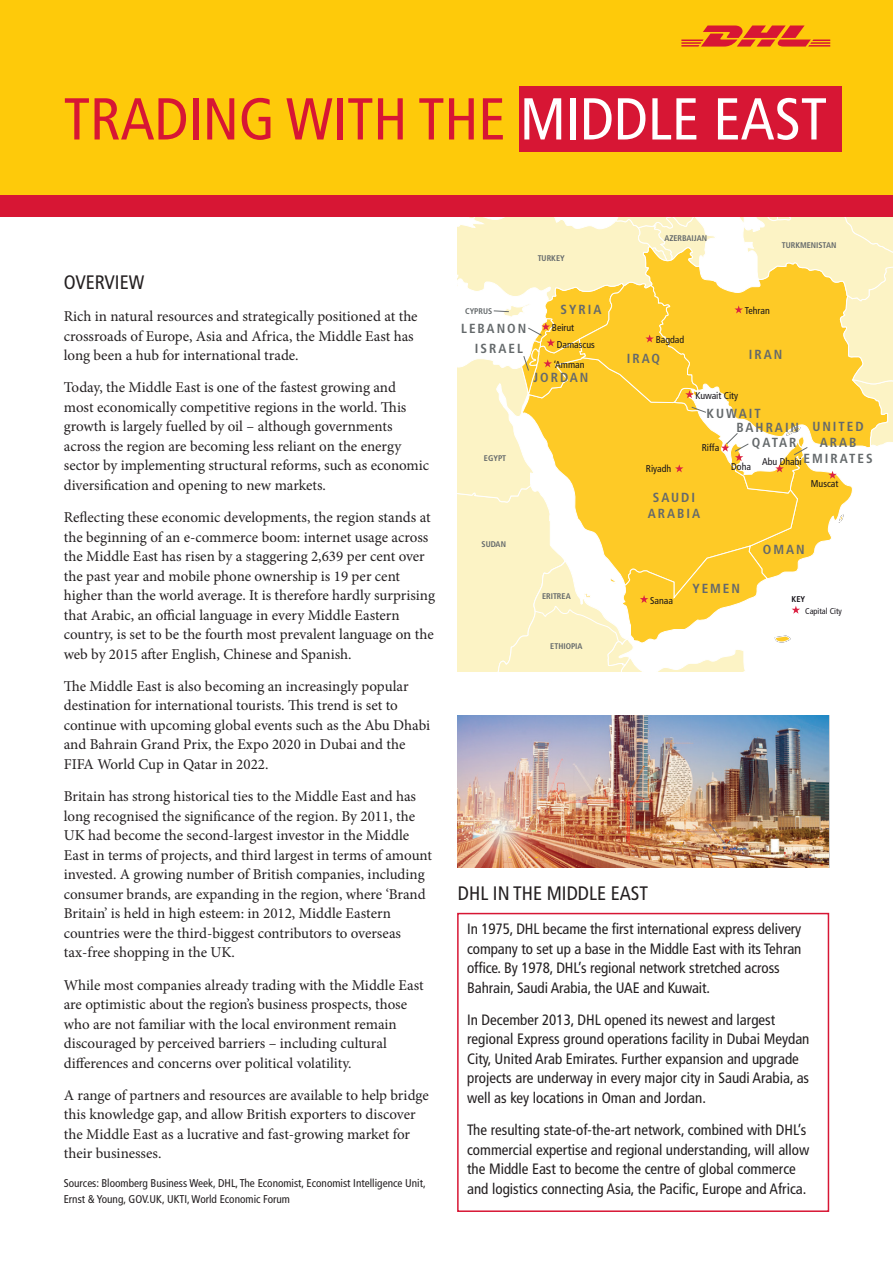
<style>
.page{position:relative;width:893px;height:1263px;background:#fff}
.page>*{position:absolute;margin:0;border:0;box-sizing:border-box;transform-origin:0 0}
.t1{font:condensed 59.1px "Frutiger";color:#d71634}
.t2{font:condensed 19.5px "Frutiger";color:#231f20}
.t3{font:15px/19.5px "Minion Pro";color:#231f20}
.t4{font:condensed 15px/19.5px "Frutiger";color:#231f20}
.t5{font:700 condensed 13.2px/15.8px "Frutiger";letter-spacing:.15em;color:#64696b;text-align:center}
.t6{font:condensed 11.25px/15.9px "Frutiger";color:#231f20}
.t7{font:condensed 9.9px "Frutiger";color:#17141a}
.t8{font:condensed 8.4px/11.2px "Frutiger";color:#17141a}
.t9{font:700 condensed 8.25px "Frutiger";color:#64696b}
.s1{color:#fff}
.s2{font-weight:700}
</style>
<div class="page">
<div style="left:0;top:0;width:893px;height:196px;background:#feca0a"></div>
<svg style="left:681px;top:26px;width:149px;height:21px"></svg>
<div style="left:519px;top:86px;width:323px;height:66px;background:#d71634"></div>
<img style="left:457px;top:715px;width:372px;height:152px">
<svg style="left:458px;top:217px;width:435px;height:455px"></svg>
<div style="left:457px;top:913px;width:372px;height:299px;border:2px solid #d71634"></div>
<div style="left:0;top:196px;width:893px;height:21px;background:#d71634"></div>
<p class="t1" style="left:64px;top:85px;width:765px">TRADING WITH THE <span class="s1">MIDDLE EAST</span></p>
<p class="t2" style="left:64px;top:271px;width:82px">OVERVIEW</p>
<p class="t3" style="left:64px;top:307px;width:355px">Rich in natural resources and strategically positioned at the crossroads of Europe, Asia and Africa, the Middle East has long been a hub for international trade.</p>
<p class="t3" style="left:64px;top:378px;width:367px">Today, the Middle East is one of the fastest growing and most economically competitive regions in the world. This growth is largely fuelled by oil – although governments across the region are becoming less reliant on the energy sector by implementing structural reforms, such as economic diversification and opening to new markets.</p>
<p class="t3" style="left:64px;top:508px;width:373px">Reflecting these economic developments, the region stands at the beginning of an e-commerce boom: internet usage across the Middle East has risen by a staggering 2,639 per cent over the past year and mobile phone ownership is 19 per cent higher than the world average. It is therefore hardly surprising that Arabic, an official language in every Middle Eastern country, is set to be the fourth most prevalent language on the web by 2015 after English, Chinese and Spanish.</p>
<p class="t3" style="left:64px;top:676px;width:368px">The Middle East is also becoming an increasingly popular destination for international tourists. This trend is set to continue with upcoming global events such as the Abu Dhabi and Bahrain Grand Prix, the Expo 2020 in Dubai and the FIFA World Cup in Qatar in 2022.</p>
<p class="t3" style="left:64px;top:787px;width:370px">Britain has strong historical ties to the Middle East and has long recognised the significance of the region. By 2011, the UK had become the second-largest investor in the Middle East in terms of projects, and third largest in terms of amount invested. A growing number of British companies, including consumer brands, are expanding in the region, where ‘Brand Britain’ is held in high esteem: in 2012, Middle Eastern countries were the third-biggest contributors to overseas tax-free shopping in the UK.</p>
<p class="t3" style="left:64px;top:975px;width:361px">While most companies already trading with the Middle East are optimistic about the region’s business prospects, those who are not familiar with the local environment remain discouraged by perceived barriers – including cultural differences and concerns over political volatility.</p>
<p class="t3" style="left:64px;top:1085px;width:367px">A range of partners and resources are available to help bridge this knowledge gap, and allow British exporters to discover the Middle East as a lucrative and fast-growing market for their businesses.</p>
<p class="t6" style="left:64px;top:1175px;width:363px">Sources: Bloomberg Business Week, DHL, The Economist, Economist Intelligence Unit,<br>Ernst &amp; Young, GOV.UK, UKTI, World Economic Forum</p>
<p class="t9" style="left:538px;top:253px;width:29px">TURKEY</p>
<p class="t9" style="left:465px;top:306px;width:29px">CYPRUS</p>
<p class="t5" style="left:561px;top:301px;width:42px">SYRIA</p>
<p class="t5" style="left:461px;top:320px;width:66px">LEBANON</p>
<p class="t5" style="left:475px;top:340px;width:49px">ISRAEL</p>
<p class="t7" style="left:552px;top:322px;width:24px">Beirut</p>
<p class="t7" style="left:557px;top:338px;width:39px">Damascus</p>
<p class="t7" style="left:554px;top:359px;width:32px">‘Amman</p>
<p class="t5" style="left:533px;top:369px;width:56px">JORDAN</p>
<p class="t9" style="left:484px;top:453px;width:24px">EGYPT</p>
<p class="t9" style="left:482px;top:539px;width:26px">SUDAN</p>
<p class="t9" style="left:542px;top:591px;width:30px">ERITREA</p>
<p class="t9" style="left:550px;top:641px;width:34px">ETHIOPIA</p>
<p class="t9" style="left:664px;top:233px;width:44px">AZERBAIJAN</p>
<p class="t7" style="left:656px;top:334px;width:30px">Bagdad</p>
<p class="t9" style="left:782px;top:240px;width:56px">TURKMENISTAN</p>
<p class="t7" style="left:745px;top:305px;width:27px">Tehran</p>
<p class="t5" style="left:627px;top:350px;width:35px">IRAQ</p>
<p class="t5" style="left:749px;top:346px;width:35px">IRAN</p>
<p class="t7" style="left:696px;top:390px;width:44px">Kuwait City</p>
<p class="t7" style="left:646px;top:463px;width:27px">Riyadh</p>
<p class="t5" style="left:707px;top:406px;width:56px">KUWAIT</p>
<p class="t7" style="left:702px;top:442px;width:19px">Riffa</p>
<p class="t5" style="left:804px;top:419px;width:71px">UNITED<br>ARAB<br>EMIRATES</p>
<p class="t5" style="left:737px;top:420px;width:64px">BAHRAIN</p>
<p class="t5" style="left:752px;top:435px;width:46px">QATAR</p>
<p class="t7" style="left:762px;top:455px;width:41px">Abu Dhabi</p>
<p class="t7" style="left:731px;top:461px;width:21px">Doha</p>
<p class="t7" style="left:811px;top:478px;width:29px">Muscat</p>
<p class="t5" style="left:648px;top:490px;width:54px">SAUDI<br>ARABIA</p>
<p class="t7" style="left:650px;top:595px;width:24px">Sanaa</p>
<p class="t5" style="left:692px;top:581px;width:49px">YEMEN</p>
<p class="t5" style="left:763px;top:541px;width:43px">OMAN</p>
<p class="t8" style="left:805px;top:594px;width:38px;text-indent:-14px"><span class="s2">KEY<br></span>Capital City</p>
<p class="t2" style="left:458px;top:881px;width:192px">DHL IN THE MIDDLE EAST</p>
<p class="t4" style="left:467px;top:919px;width:336px">In 1975, DHL became the first international express delivery company to set up a base in the Middle East with its Tehran office. By 1978, DHL’s regional network stretched across Bahrain, Saudi Arabia, the UAE and Kuwait.</p>
<p class="t4" style="left:467px;top:1010px;width:344px">In December 2013, DHL opened its newest and largest regional Express ground operations facility in Dubai Meydan City, United Arab Emirates. Further expansion and upgrade projects are underway in every major city in Saudi Arabia, as well as key locations in Oman and Jordan.</p>
<p class="t4" style="left:467px;top:1120px;width:344px">The resulting state-of-the-art network, combined with DHL’s commercial expertise and regional understanding, will allow the Middle East to become the centre of global commerce and logistics connecting Asia, the Pacific, Europe and Africa.</p>
</div>
